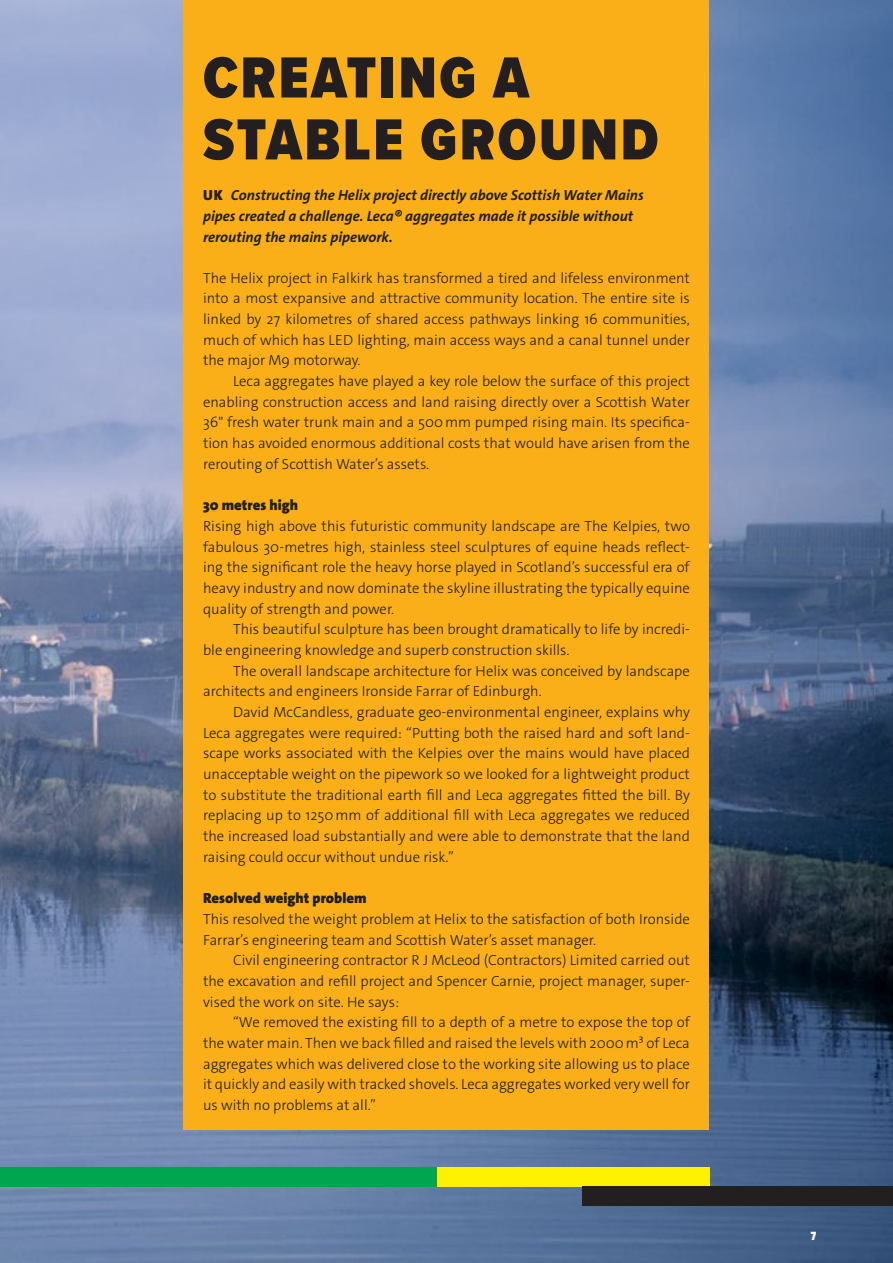
<style>
.page{position:relative;width:893px;height:1263px;background:#fff}
.page>*{position:absolute;margin:0;border:0;box-sizing:border-box;transform-origin:0 0}
.t1{font:900 60.15px/61.9px "Proxima Nova Cond";letter-spacing:.04em;color:#231f20}
.t2{font:300 14.7px/20.7px "The Sans C4 s";color:#231f20;text-align:justify}
.t3{font:italic 700 14.7px/20.7px "The Sans C4 s";color:#231f20}
.t4{font:900 14.7px "The Sans C4 s";color:#231f20}
.t5{font:900 12px "The Sans C4 s";color:#fff}
.s1{font-weight:900;font-style:normal}
</style>
<div class="page">
<img style="left:0;top:0;width:893px;height:1263px">
<div style="left:184px;top:0;width:525px;height:1129px;background:#faaf18"></div>
<div style="left:0;top:1167px;width:437px;height:19px;background:#00a54f"></div>
<div style="left:437px;top:1167px;width:272px;height:19px;background:#fff101"></div>
<div style="left:583px;top:1186px;width:310px;height:19px;background:#231f20"></div>
<h1 class="t1" style="left:203px;top:50px;width:457px">CREATING A<br>STABLE GROUND</h1>
<p class="t3" style="left:203px;top:185px;width:442px"><span class="s1">UK</span> Constructing the Helix project directly above Scottish Water Mains pipes created a challenge. Leca® aggregates made it possible without rerouting the mains pipework.</p>
<p class="t2" style="left:203px;top:267px;width:488px">The Helix project in Falkirk has transformed a tired and lifeless environment into a most expansive and attractive community location. The entire site is linked by 27 kilometres of shared access pathways linking 16 communities, much of which has LED lighting, main access ways and a canal tunnel under the major M9 motorway.</p>
<p class="t2" style="left:203px;top:371px;width:488px;text-indent:30px">Leca aggregates have played a key role below the surface of this project enabling construction access and land raising directly over a Scottish Water 36" fresh water trunk main and a 500mm pumped rising main. Its specifica&shy;tion has avoided enormous additional costs that would have arisen from the rerouting of Scottish Water’s assets.</p>
<p class="t4" style="left:203px;top:496px;width:97px">30 metres high</p>
<p class="t2" style="left:203px;top:516px;width:488px">Rising high above this futuristic community landscape are The Kelpies, two fabulous 30-metres high, stainless steel sculptures of equine heads reflect&shy;ing the significant role the heavy horse played in Scotland’s successful era of heavy industry and now dominate the skyline illustrating the typically equine quality of strength and power.</p>
<p class="t2" style="left:203px;top:619px;width:488px;text-indent:30px">This beautiful sculpture has been brought dramatically to life by incredi&shy;ble engineering knowledge and superb construction skills.</p>
<p class="t2" style="left:203px;top:660px;width:488px;text-indent:30px">The overall landscape architecture for Helix was conceived by landscape architects and engineers Ironside Farrar of Edinburgh.</p>
<p class="t2" style="left:203px;top:702px;width:488px;text-indent:30px">David McCandless, graduate geo-environmental engineer, explains why Leca aggregates were required: “Putting both the raised hard and soft land&shy;scape works associated with the Kelpies over the mains would have placed unacceptable weight on the pipework so we looked for a lightweight product to substitute the traditional earth fill and Leca aggregates fitted the bill. By replacing up to 1250mm of additional fill with Leca aggregates we reduced the increased load substantially and were able to demonstrate that the land raising could occur without undue risk.”</p>
<p class="t4" style="left:203px;top:889px;width:165px">Resolved weight problem</p>
<p class="t2" style="left:203px;top:909px;width:488px">This resolved the weight problem at Helix to the satisfaction of both Ironside<br>Farrar’s engineering team and Scottish Water’s asset manager.</p>
<p class="t2" style="left:203px;top:950px;width:488px;text-indent:30px">Civil engineering contractor R J McLeod (Contractors) Limited carried out the excavation and refill project and Spencer Carnie, project manager, super&shy;vised the work on site. He says:</p>
<p class="t2" style="left:203px;top:1012px;width:488px;text-indent:30px">“We removed the existing fill to a depth of a metre to expose the top of the water main. Then we back filled and raised the levels with 2000m³ of Leca aggregates which was delivered close to the working site allowing us to place it quickly and easily with tracked shovels. Leca aggregates worked very well for us with no problems at all.”</p>
<p class="t5" style="left:811px;top:1226px;width:7px">7</p>
</div>
